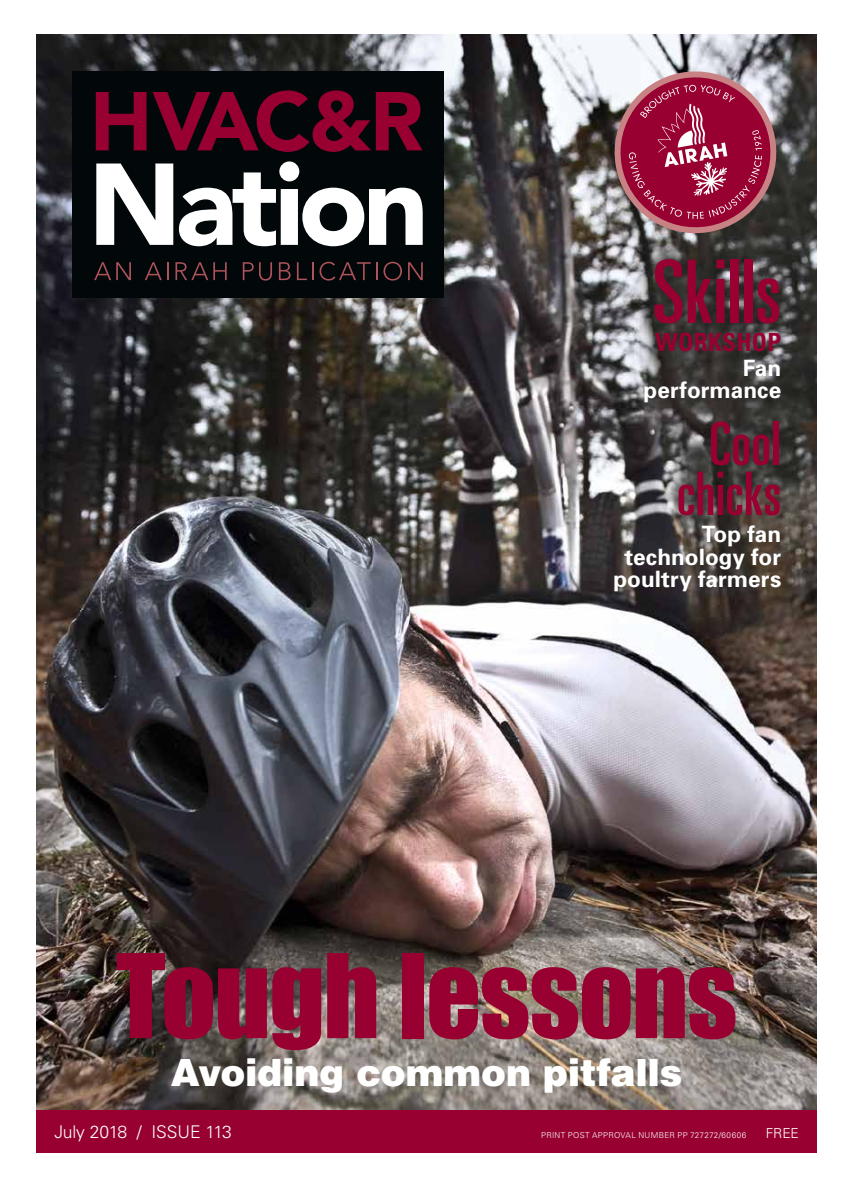
<style>
.page{position:relative;width:851px;height:1188px;background:#fff}
.page>*{position:absolute;margin:0;border:0;box-sizing:border-box;transform-origin:0 0}
.t1{font:107.5px "Impact";letter-spacing:-.015em;color:#970030}
.t2{font:ultra-condensed 87.5px "Univers";letter-spacing:-.005em;color:#970030}
.t3{font:ultra-condensed 60px/50px "Univers";letter-spacing:.005em;color:#970030;text-align:center}
.t4{font:900 37.5px "Helvetica LT Std";letter-spacing:-.01em;color:#fff}
.t5{font:700 condensed 25px "Univers";letter-spacing:.01em;color:#970030}
.t6{font:700 22.5px/22.5px "Univers";color:#fff;text-align:right}
.t7{font:300 17.5px "Univers";letter-spacing:-.01em;color:#fff}
.t8{font:300 8.12px "Univers";letter-spacing:.035em;color:#fff}
.s1{font-size:13.75px}
</style>
<div class="page">
<img style="left:37px;top:35px;width:779px;height:1074px">
<div style="left:72px;top:72px;width:371px;height:226px;background:#02080a"></div>
<svg style="left:96px;top:163px;width:77px;height:82px"></svg>
<svg style="left:179px;top:161px;width:243px;height:85px"></svg>
<svg style="left:94px;top:262px;width:37px;height:18px"></svg>
<svg style="left:145px;top:262px;width:23px;height:18px"></svg>
<svg style="left:175px;top:262px;width:52px;height:18px"></svg>
<svg style="left:243px;top:262px;width:29px;height:18px"></svg>
<svg style="left:279px;top:262px;width:11px;height:18px"></svg>
<svg style="left:297px;top:262px;width:16px;height:18px"></svg>
<svg style="left:319px;top:262px;width:58px;height:18px"></svg>
<svg style="left:383px;top:262px;width:19px;height:18px"></svg>
<svg style="left:408px;top:262px;width:14px;height:18px"></svg>
<svg style="left:96px;top:90px;width:326px;height:62px"></svg>
<svg style="left:608px;top:65px;width:174px;height:175px;background:#9e4a63"></svg>
<div style="left:37px;top:1109px;width:779px;height:43px;background:#970030"></div>
<h2 class="t2" style="left:652px;top:242px;width:130px">Skills</h2>
<p class="t5" style="left:655px;top:327px;width:127px">WORKSHOP</p>
<p class="t6" style="left:643px;top:356px;width:139px">Fan performance</p>
<h3 class="t3" style="left:677px;top:418px;width:105px">Cool chicks</h3>
<p class="t6" style="left:613px;top:522px;width:169px">Top fan technology for poultry farmers</p>
<h1 class="t1" style="left:116px;top:912px;width:622px">Tough lessons</h1>
<h3 class="t4" style="left:171px;top:1047px;width:513px">Avoiding common pitfalls</h3>
<p class="t7" style="left:54px;top:1120px;width:179px">July 2018 / ISSUE 113</p>
<p class="t8" style="left:541px;top:1129px;width:259px">PRINT POST APPROVAL NUMBER PP 727272/60606 <span class="s1">FREE</span></p>
</div>
